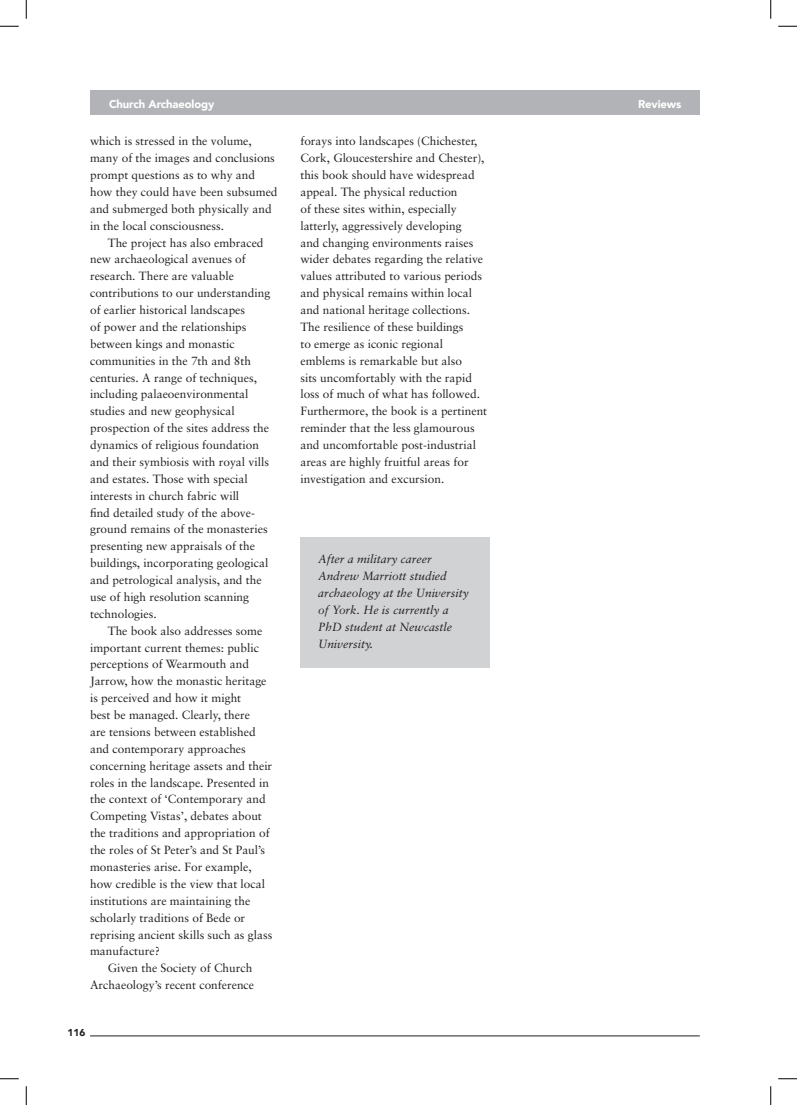
<style>
.page{position:relative;width:797px;height:1105px;background:#fff}
.page>*{position:absolute;margin:0;border:0;box-sizing:border-box;transform-origin:0 0}
.t1{font:11.88px/16.9px "Sabon";color:#231f20}
.t2{font:italic 11.88px/16.9px "Sabon";color:#231f20}
.t3{font:900 11.25px "Avenir";letter-spacing:-.01em;color:#fff}
.t4{font:900 10px "Avenir";color:#231f20}
</style>
<div class="page">
<hr style="left:90px;top:1035px;width:609px;height:1px;background:#231f20">
<div style="left:90px;top:90px;width:609px;height:25px;background:#b2b3b7"></div>
<div style="left:300px;top:537px;width:189px;height:131px;background:#d1d2d4"></div>
<svg style="left:0;top:25px;width:19px;height:2px"></svg>
<svg style="left:778px;top:25px;width:19px;height:2px"></svg>
<svg style="left:0;top:1078px;width:19px;height:1px"></svg>
<svg style="left:778px;top:1078px;width:19px;height:1px"></svg>
<svg style="left:25px;top:0;width:2px;height:19px"></svg>
<svg style="left:25px;top:1086px;width:2px;height:19px"></svg>
<svg style="left:770px;top:0;width:1px;height:19px"></svg>
<svg style="left:770px;top:1086px;width:1px;height:19px"></svg>
<p class="t3" style="left:109px;top:97px;width:107px">Church Archaeology</p>
<p class="t1" style="left:90px;top:133px;width:189px">which is stressed in the volume, many of the images and conclusions prompt questions as to why and how they could have been subsumed and submerged both physically and in the local consciousness.</p>
<p class="t1" style="left:90px;top:234px;width:182px;text-indent:18px">The project has also embraced new archaeological avenues of research. There are valuable contributions to our understanding of earlier historical landscapes<br>of power and the relationships between kings and monastic communities in the 7th and 8th centuries. A range of techniques, including palaeoenvironmental studies and new geophysical prospection of the sites address the dynamics of religious foundation and their symbiosis with royal vills and estates. Those with special interests in church fabric will<br>find detailed study of the above&shy;ground remains of the monasteries presenting new appraisals of the buildings, incorporating geological and petrological analysis, and the use of high resolution scanning technologies.</p>
<p class="t1" style="left:108px;top:622px;width:156px">The book also addresses some</p>
<p class="t1" style="left:90px;top:639px;width:170px">important current themes: public</p>
<p class="t1" style="left:90px;top:656px;width:160px">perceptions of Wearmouth and</p>
<p class="t1" style="left:90px;top:673px;width:178px">Jarrow, how the monastic heritage</p>
<p class="t1" style="left:90px;top:689px;width:153px">is perceived and how it might</p>
<p class="t1" style="left:90px;top:706px;width:161px">best be managed. Clearly, there</p>
<p class="t1" style="left:90px;top:723px;width:167px">are tensions between established</p>
<p class="t1" style="left:90px;top:740px;width:157px">and contemporary approaches</p>
<p class="t1" style="left:90px;top:757px;width:184px">concerning heritage assets and their</p>
<p class="t1" style="left:90px;top:774px;width:180px">roles in the landscape. Presented in</p>
<p class="t1" style="left:90px;top:791px;width:177px">the context of ‘Contemporary and</p>
<p class="t1" style="left:90px;top:808px;width:173px">Competing Vistas’, debates about</p>
<p class="t1" style="left:90px;top:824px;width:181px">the traditions and appropriation of</p>
<p class="t1" style="left:90px;top:841px;width:177px">the roles of St Peter’s and St Paul’s</p>
<p class="t1" style="left:90px;top:858px;width:163px">monasteries arise. For example,</p>
<p class="t1" style="left:90px;top:875px;width:176px">how credible is the view that local</p>
<p class="t1" style="left:90px;top:892px;width:162px">institutions are maintaining the</p>
<p class="t1" style="left:90px;top:909px;width:157px">scholarly traditions of Bede or</p>
<p class="t1" style="left:90px;top:926px;width:184px">reprising ancient skills such as glass</p>
<p class="t1" style="left:90px;top:943px;width:71px">manufacture?</p>
<p class="t1" style="left:108px;top:959px;width:146px">Given the Society of Church</p>
<p class="t1" style="left:90px;top:976px;width:166px">Archaeology’s recent conference</p>
<p class="t4" style="left:67px;top:1026px;width:19px">116</p>
<p class="t1" style="left:300px;top:133px;width:188px">forays into landscapes (Chichester, Cork, Gloucestershire and Chester), this book should have widespread appeal. The physical reduction<br>of these sites within, especially latterly, aggressively developing<br>and changing environments raises wider debates regarding the relative values attributed to various periods and physical remains within local and national heritage collections.<br>The resilience of these buildings<br>to emerge as iconic regional emblems is remarkable but also<br>sits uncomfortably with the rapid loss of much of what has followed.<br>Furthermore, the book is a pertinent reminder that the less glamourous and uncomfortable post-industrial areas are highly fruitful areas for investigation and excursion.</p>
<p class="t2" style="left:318px;top:551px;width:152px">After a military career<br>Andrew Marriott studied archaeology at the University of York. He is currently a<br>PhD student at Newcastle<br>University.</p>
<p class="t3" style="left:638px;top:97px;width:45px">Reviews</p>
</div>
